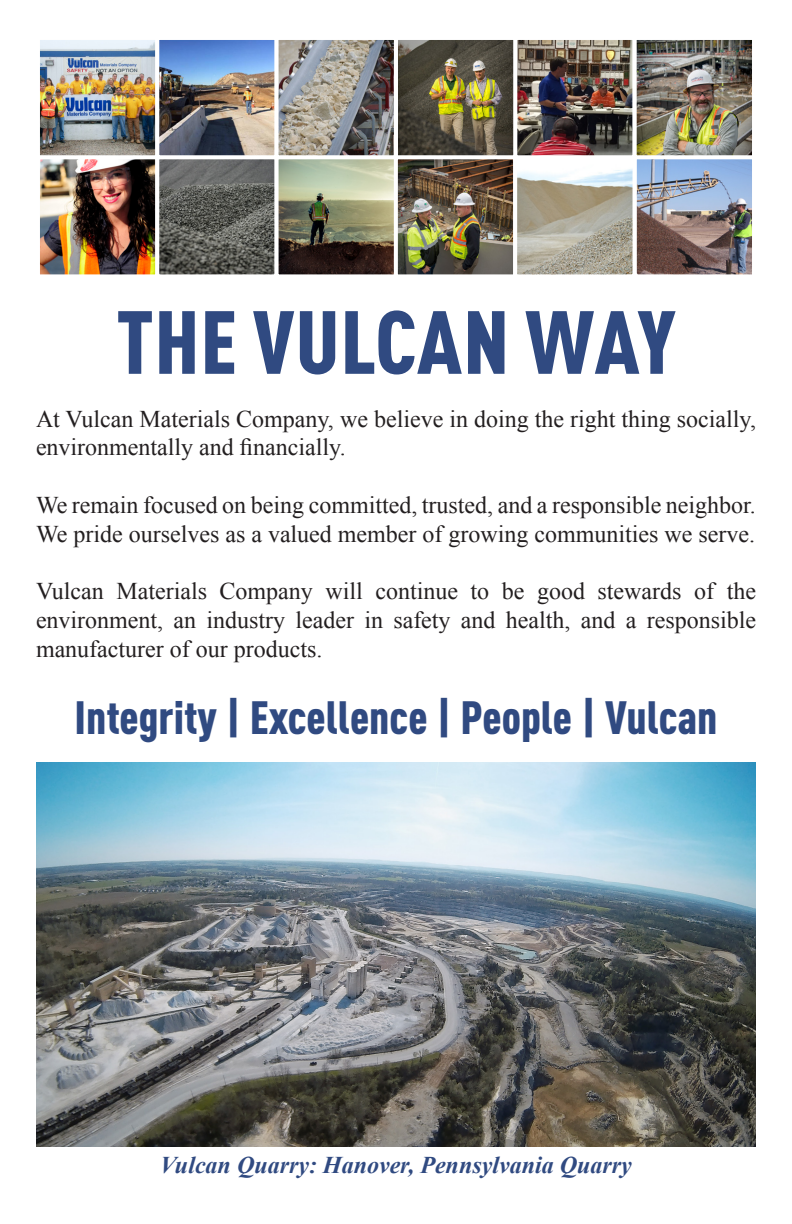
<style>
.page{position:relative;width:792px;height:1224px;background:#fff}
.page>*{position:absolute;margin:0;border:0;box-sizing:border-box;transform-origin:0 0}
.t1{font:900 condensed 88px "DIN Pro";letter-spacing:.01em;color:#304a81}
.t2{font:900 condensed 46px "DIN Pro";color:#304a81}
.t3{font:24px/28.8px "Times New Roman";color:#231f20}
.t4{font:italic 700 24px "Times New Roman";color:#304a81}
</style>
<div class="page">
<img style="left:36px;top:762px;width:720px;height:384px">
<img style="left:41px;top:41px;width:710px;height:232px">
<div style="left:36px;top:155px;width:123px;height:123px;border:4px solid #fff"></div>
<div style="left:155px;top:155px;width:124px;height:123px;border:4px solid #fff"></div>
<div style="left:275px;top:155px;width:123px;height:123px;border:4px solid #fff"></div>
<div style="left:633px;top:155px;width:123px;height:123px;border:4px solid #fff"></div>
<div style="left:394px;top:155px;width:123px;height:123px;border:4px solid #fff"></div>
<div style="left:513px;top:155px;width:123px;height:123px;border:4px solid #fff"></div>
<div style="left:36px;top:36px;width:123px;height:123px;border:4px solid #fff"></div>
<div style="left:155px;top:36px;width:124px;height:123px;border:4px solid #fff"></div>
<div style="left:513px;top:36px;width:123px;height:123px;border:4px solid #fff"></div>
<div style="left:394px;top:36px;width:123px;height:123px;border:4px solid #fff"></div>
<div style="left:633px;top:36px;width:123px;height:123px;border:4px solid #fff"></div>
<div style="left:275px;top:36px;width:123px;height:123px;border:4px solid #fff"></div>
<p class="t1" style="left:116px;top:274px;width:561px">THE VULCAN WAY</p>
<p class="t3" style="left:36px;top:404px;width:722px">At Vulcan Materials Company, we believe in doing the right thing socially, environmentally and financially.</p>
<p class="t3" style="left:36px;top:490px;width:721px">We remain focused on being committed, trusted, and a responsible neighbor.<br>We pride ourselves as a valued member of growing communities we serve.</p>
<p class="t3" style="left:36px;top:577px;width:722px;text-align:justify">Vulcan Materials Company will continue to be good stewards of the environment, an industry leader in safety and health, and a responsible manufacturer of our products.</p>
<p class="t2" style="left:74px;top:682px;width:645px">Integrity | Excellence | People | Vulcan</p>
<p class="t4" style="left:160px;top:1148px;width:473px">Vulcan Quarry: Hanover, Pennsylvania Quarry</p>
</div>
